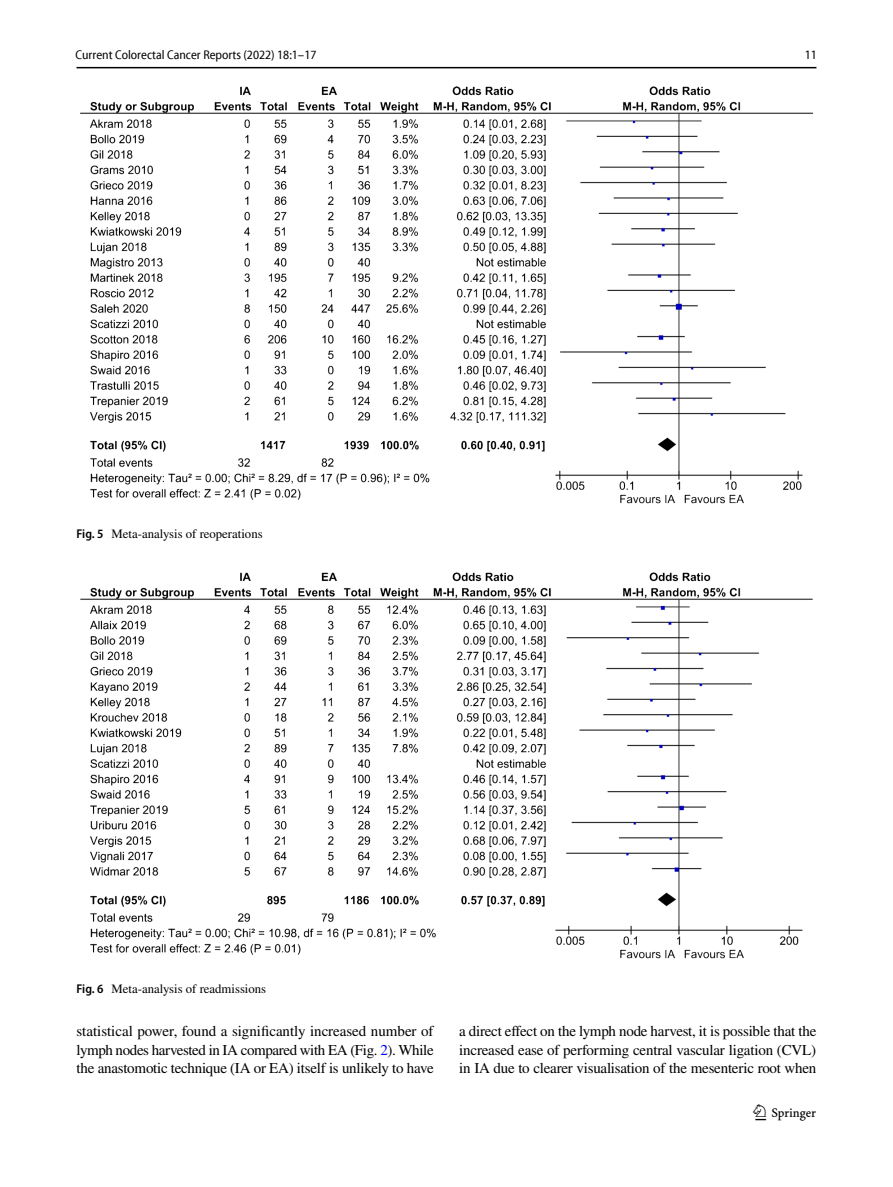
<style>
.page{position:relative;width:893px;height:1187px;background:#fff}
.page>*{position:absolute;margin:0;border:0;box-sizing:border-box;transform-origin:0 0}
.t1{font:22.5px "Springnew Regular 3";color:#000}
.t2{font:15px/18.8px "STIX";letter-spacing:-.015em;color:#000;text-align:justify}
.t3{font:12.75px "STIX";color:#000}
.t4{font:semi-condensed 12.75px "Myriad Pro Unic";color:#000}
.s1{font-family:"Myriad Pro";font-weight:600;font-stretch:semi-condensed}
.s2{color:#00f}
</style>
<div class="page">
<hr style="left:77px;top:67px;width:739px;height:1px;background:#000">
<img style="left:81px;top:87px;width:731px;height:416px">
<img style="left:81px;top:572px;width:731px;height:386px">
<p class="t4" style="left:76px;top:50px;width:242px">Current Colorectal Cancer Reports (2022) 18:1–17</p>
<p class="t4" style="left:805px;top:50px;width:14px">11</p>
<p class="t3" style="left:77px;top:525px;width:188px"><span class="s1">Fig. 5</span> Meta-analysis of reoperations</p>
<p class="t3" style="left:77px;top:980px;width:191px"><span class="s1">Fig. 6</span> Meta-analysis of readmissions</p>
<p class="t2" style="left:77px;top:1022px;width:359px">statistical power, found a significantly increased number of lymph nodes harvested in IA compared with EA (Fig. <span class="s2">2</span>). While the anastomotic technique (IA or EA) itself is unlikely to have</p>
<p class="t2" style="left:459px;top:1022px;width:359px">a direct effect on the lymph node harvest, it is possible that the increased ease of performing central vascular ligation (CVL) in IA due to clearer visualisation of the mesenteric root when</p>
<h1 class="t1" style="left:755px;top:1104px;width:62px">1 3</h1>
</div>
